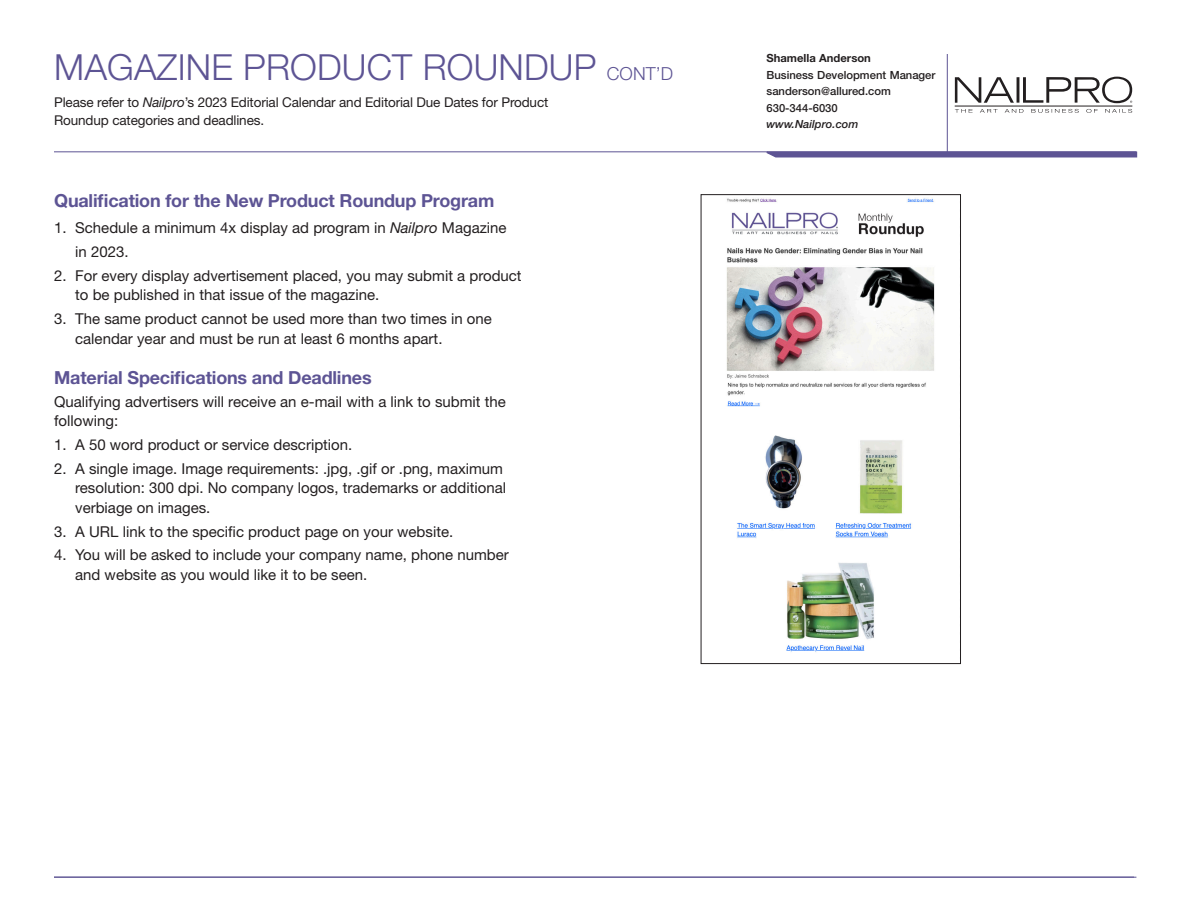
<style>
.page{position:relative;width:1188px;height:918px;background:#fff}
.page>*{position:absolute;margin:0;border:0;box-sizing:border-box;transform-origin:0 0}
.Category_Headline{font:300 36px "Helvetica Neue LT Std";letter-spacing:.005em;color:#5d5494}
.Subhead_1{font:700 18px "Helvetica Neue LT Std";letter-spacing:-.01em;color:#5d5494}
.Lists{font:700 18px "Helvetica Neue LT Std";letter-spacing:-.01em;color:#5d5494}
.Lists-2{font:15px/19.5px "Helvetica Neue LT Pro";color:#231f20}
.Body_text{font:15px/19.5px "Helvetica Neue LT Pro";color:#231f20}
.Subhead_2{font:13.5px/18px "Helvetica Neue LT Std";letter-spacing:-.01em;color:#231f20}
.Sales_Rep_Info{font:500 11.25px "Helvetica Neue LT Std";color:#231f20}
.Sales_Rep_Name{font:700 11.25px "Helvetica Neue LT Std";color:#231f20}
.Sales_Website{font:italic 500 11.25px "Helvetica Neue LT Std";color:#231f20}
.s1{font-size:18px}
.s2{font-style:italic}
</style>
<div class="page">
<hr style="left:54px;top:877px;width:1082px;height:1px;background:#5d5494">
<img style="left:726px;top:198px;width:209px;height:454px">
<div style="left:701px;top:194px;width:260px;height:470px;border:1px solid #231f20"></div>
<hr style="left:947px;top:54px;width:1px;height:101px;background:#5d5494">
<hr style="left:54px;top:151px;width:1082px;height:1px;background:#5d5494">
<svg style="left:765px;top:150px;width:373px;height:8px;background:#8079ab"></svg>
<svg style="left:955px;top:109px;width:18px;height:4px"></svg>
<svg style="left:980px;top:109px;width:18px;height:4px"></svg>
<svg style="left:1005px;top:109px;width:18px;height:4px"></svg>
<svg style="left:1031px;top:109px;width:48px;height:4px"></svg>
<svg style="left:1086px;top:109px;width:12px;height:4px"></svg>
<svg style="left:1105px;top:109px;width:27px;height:4px"></svg>
<svg style="left:955px;top:77px;width:59px;height:26px"></svg>
<hr style="left:1017px;top:77px;width:2px;height:26px;background:#231f20">
<hr style="left:955px;top:106px;width:177px;height:1px;background:#231f20">
<svg style="left:1023px;top:77px;width:109px;height:26px"></svg>
<p class="Category_Headline" style="left:54px;top:45px;width:621px">MAGAZINE PRODUCT ROUNDUP <span class="s1">CONT’D</span></p>
<p class="Subhead_2" style="left:54px;top:93px;width:496px">Please refer to <span class="s2">Nailpro</span>’s 2023 Editorial Calendar and Editorial Due Dates for Product<br>Roundup categories and deadlines.</p>
<p class="Subhead_1" style="left:54px;top:190px;width:442px">Qualification for the New Product Roundup Program</p>
<p class="Lists-2" style="left:54px;top:218px;width:454px">1. Schedule a minimum 4x display ad program in <span class="s2">Nailpro</span> Magazine</p>
<p class="Lists-2" style="left:75px;top:242px;width:55px">in 2023.</p>
<p class="Lists-2" style="left:75px;top:265px;width:448px;text-indent:-21px">2. For every display advertisement placed, you may submit a product to be published in that issue of the magazine.</p>
<p class="Lists-2" style="left:75px;top:309px;width:418px;text-indent:-21px">3. The same product cannot be used more than two times in one calendar year and must be run at least 6 months apart.</p>
<p class="Lists" style="left:54px;top:366px;width:319px">Material Specifications and Deadlines</p>
<p class="Body_text" style="left:54px;top:391px;width:453px">Qualifying advertisers will receive an e-mail with a link to submit the following:</p>
<p class="Lists-2" style="left:54px;top:434px;width:300px">1. A 50 word product or service description.</p>
<p class="Lists-2" style="left:75px;top:458px;width:432px;text-indent:-21px">2. A single image. Image requirements: .jpg, .gif or .png, maximum resolution: 300 dpi. No company logos, trademarks or additional verbiage on images.</p>
<p class="Lists-2" style="left:54px;top:521px;width:401px">3. A URL link to the specific product page on your website.</p>
<p class="Lists-2" style="left:75px;top:545px;width:435px;text-indent:-21px">4. You will be asked to include your company name, phone number and website as you would like it to be seen.</p>
<p class="Sales_Rep_Name" style="left:766px;top:51px;width:106px">Shamella Anderson</p>
<p class="Sales_Rep_Info" style="left:767px;top:68px;width:171px">Business Development Manager</p>
<p class="Sales_Rep_Info" style="left:767px;top:84px;width:126px">sanderson@allured.com</p>
<p class="Sales_Rep_Info" style="left:767px;top:101px;width:73px">630-344-6030</p>
<p class="Sales_Website" style="left:767px;top:117px;width:94px">www.Nailpro.com</p>
</div>
